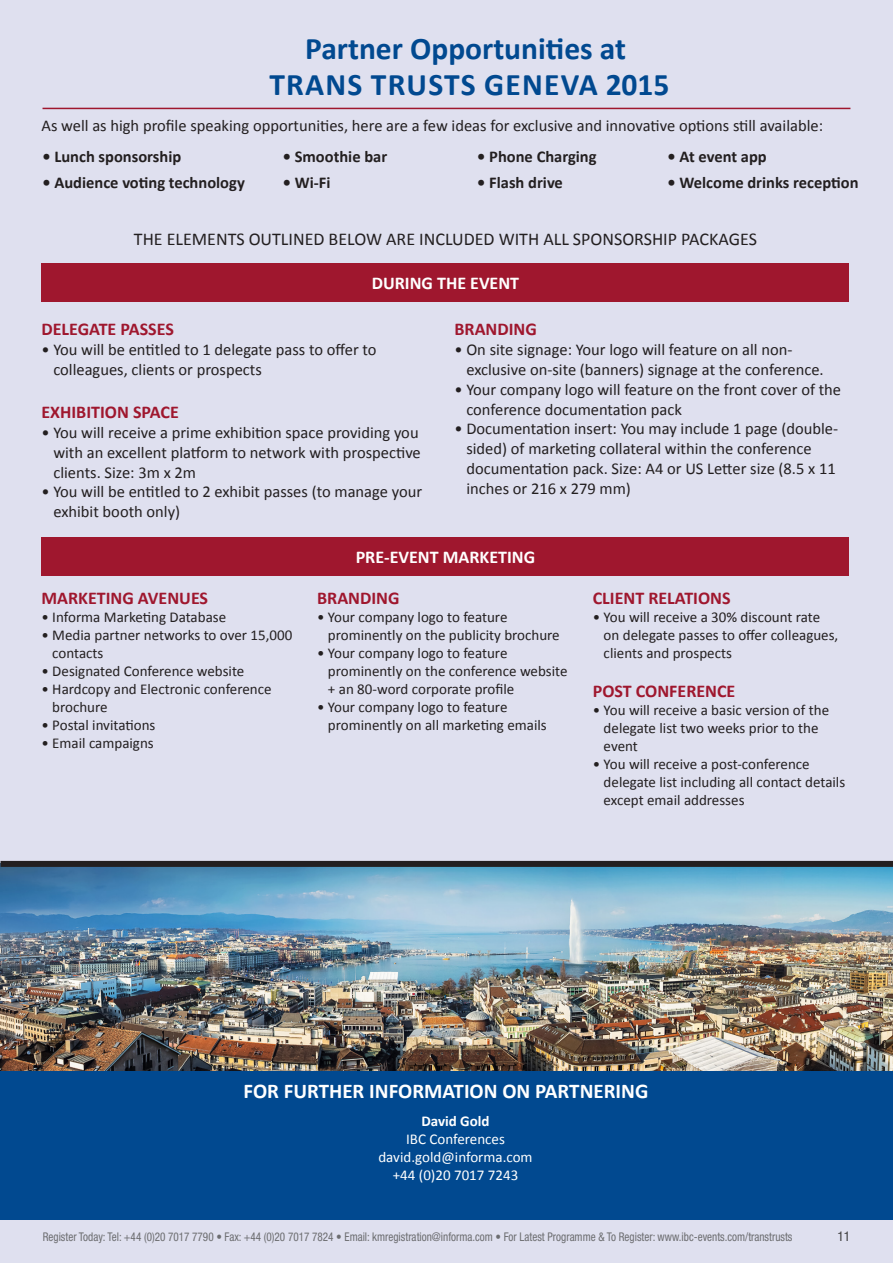
<style>
.page{position:relative;width:893px;height:1263px;background:#dfe0ef}
.page>*{position:absolute;margin:0;border:0;box-sizing:border-box;transform-origin:0 0}
.t1{font:700 31.5px "Calibri";color:#014990}
.t2{font:700 31.5px "Calibri";letter-spacing:.04em;color:#014990}
.t3{font:700 21px "Calibri";color:#fff}
.t4{font:700 18px "Calibri";color:#9f172e}
.t5{font:18px "Calibri";color:#231f20}
.t6{font:700 18px "Calibri";color:#fff}
.t7{font:16.5px/19.8px "Calibri";color:#231f20}
.t8{font:700 16.5px "Calibri";color:#231f20}
.t9{font:15px/18px "Calibri";color:#231f20}
.t10{font:15px "Calibri";color:#fff}
.t11{font:700 15px "Calibri";color:#fff}
.t12{font:condensed 13.5px "Helvetica Neue";color:#3e3e3f}
.t13{font:condensed 12px "Helvetica Neue";color:#6c6d70;scale:.93 1}
</style>
<div class="page">
<hr style="left:43px;top:108px;width:807px;height:1px;background:#9f172e">
<div style="left:41px;top:263px;width:808px;height:39px;background:#9f172e"></div>
<div style="left:41px;top:537px;width:808px;height:39px;background:#9f172e"></div>
<div style="left:0;top:1064px;width:893px;height:155px;background:#014990"></div>
<img style="left:1px;top:867px;width:892px;height:203px">
<div style="left:1px;top:861px;width:892px;height:6px;background:#231f20"></div>
<p class="t1" style="left:305px;top:28px;width:322px">Partner Opportunities at</p>
<p class="t2" style="left:269px;top:64px;width:402px">TRANS TRUSTS GENEVA 2015</p>
<p class="t7" style="left:41px;top:116px;width:783px">As well as high profile speaking opportunities, here are a few ideas for exclusive and innovative options still available:</p>
<p class="t8" style="left:43px;top:146px;width:140px">• Lunch sponsorship</p>
<p class="t8" style="left:43px;top:172px;width:204px">• Audience voting technology</p>
<p class="t8" style="left:283px;top:146px;width:106px">• Smoothie bar</p>
<p class="t8" style="left:283px;top:172px;width:49px">• Wi-Fi</p>
<p class="t8" style="left:477px;top:146px;width:121px">• Phone Charging</p>
<p class="t8" style="left:477px;top:172px;width:87px">• Flash drive</p>
<p class="t8" style="left:668px;top:146px;width:101px">• At event app</p>
<p class="t8" style="left:668px;top:172px;width:192px">• Welcome drinks reception</p>
<p class="t5" style="left:134px;top:228px;width:624px">THE ELEMENTS OUTLINED BELOW ARE INCLUDED WITH ALL SPONSORSHIP PACKAGES</p>
<p class="t6" style="left:372px;top:272px;width:149px">DURING THE EVENT</p>
<p class="t4" style="left:41px;top:318px;width:134px">DELEGATE PASSES</p>
<p class="t7" style="left:53px;top:340px;width:325px;text-indent:-12px">• You will be entitled to 1 delegate pass to offer to colleagues, clients or prospects</p>
<p class="t4" style="left:41px;top:401px;width:139px">EXHIBITION SPACE</p>
<p class="t7" style="left:53px;top:423px;width:369px;text-indent:-12px">• You will receive a prime exhibition space providing you with an excellent platform to network with prospective clients. Size: 3m x 2m</p>
<p class="t7" style="left:53px;top:482px;width:370px;text-indent:-12px">• You will be entitled to 2 exhibit passes (to manage your exhibit booth only)</p>
<p class="t4" style="left:454px;top:318px;width:84px">BRANDING</p>
<p class="t7" style="left:466px;top:340px;width:359px;text-indent:-12px">• On site signage: Your logo will feature on all non&shy;exclusive on-site (banners) signage at the conference.</p>
<p class="t7" style="left:466px;top:379px;width:376px;text-indent:-12px">• Your company logo will feature on the front cover of the conference documentation pack</p>
<p class="t7" style="left:466px;top:419px;width:373px;text-indent:-12px">• Documentation insert: You may include 1 page (double&shy;sided) of marketing collateral within the conference documentation pack. Size: A4 or US Letter size (8.5 x 11 inches or 216 x 279 mm)</p>
<p class="t4" style="left:41px;top:586px;width:168px">MARKETING AVENUES</p>
<p class="t9" style="left:41px;top:608px;width:186px">• Informa Marketing Database</p>
<p class="t9" style="left:52px;top:626px;width:241px;text-indent:-11px">• Media partner networks to over 15,000 contacts</p>
<p class="t9" style="left:41px;top:662px;width:204px">• Designated Conference website</p>
<p class="t9" style="left:52px;top:680px;width:221px;text-indent:-11px">• Hardcopy and Electronic conference brochure</p>
<p class="t9" style="left:41px;top:716px;width:115px">• Postal invitations</p>
<p class="t9" style="left:41px;top:734px;width:114px">• Email campaigns</p>
<p class="t6" style="left:356px;top:546px;width:181px">PRE-EVENT MARKETING</p>
<p class="t4" style="left:317px;top:586px;width:84px">BRANDING</p>
<p class="t9" style="left:328px;top:608px;width:233px;text-indent:-11px">• Your company logo to feature prominently on the publicity brochure</p>
<p class="t9" style="left:328px;top:644px;width:241px;text-indent:-11px">• Your company logo to feature prominently on the conference website + an 80-word corporate profile</p>
<p class="t9" style="left:328px;top:698px;width:220px;text-indent:-11px">• Your company logo to feature prominently on all marketing emails</p>
<p class="t4" style="left:593px;top:586px;width:139px">CLIENT RELATIONS</p>
<p class="t9" style="left:604px;top:608px;width:236px;text-indent:-11px">• You will receive a 30% discount rate on delegate passes to offer colleagues, clients and prospects</p>
<p class="t4" style="left:593px;top:680px;width:144px">POST CONFERENCE</p>
<p class="t9" style="left:604px;top:701px;width:227px;text-indent:-11px">• You will receive a basic version of the delegate list two weeks prior to the event</p>
<p class="t9" style="left:604px;top:755px;width:243px;text-indent:-11px">• You will receive a post-conference delegate list including all contact details except email addresses</p>
<p class="t3" style="left:244px;top:1078px;width:406px">FOR FURTHER INFORMATION ON PARTNERING</p>
<p class="t11" style="left:421px;top:1111px;width:70px">David Gold</p>
<p class="t10" style="left:406px;top:1129px;width:100px">IBC Conferences</p>
<p class="t10" style="left:378px;top:1147px;width:156px">david.gold@informa.com</p>
<p class="t10" style="left:393px;top:1165px;width:127px">+44 (0)20 7017 7243</p>
<p class="t13" style="left:43px;top:1230px;width:808px">Register Today: Tel: +44 (0)20 7017 7790 • Fax: +44 (0)20 7017 7824 • Email: kmregistration@informa.com • For Latest Programme &amp; To Register: www.ibc-events.com/transtrusts</p>
<p class="t12" style="left:837px;top:1229px;width:14px">11</p>
</div>
